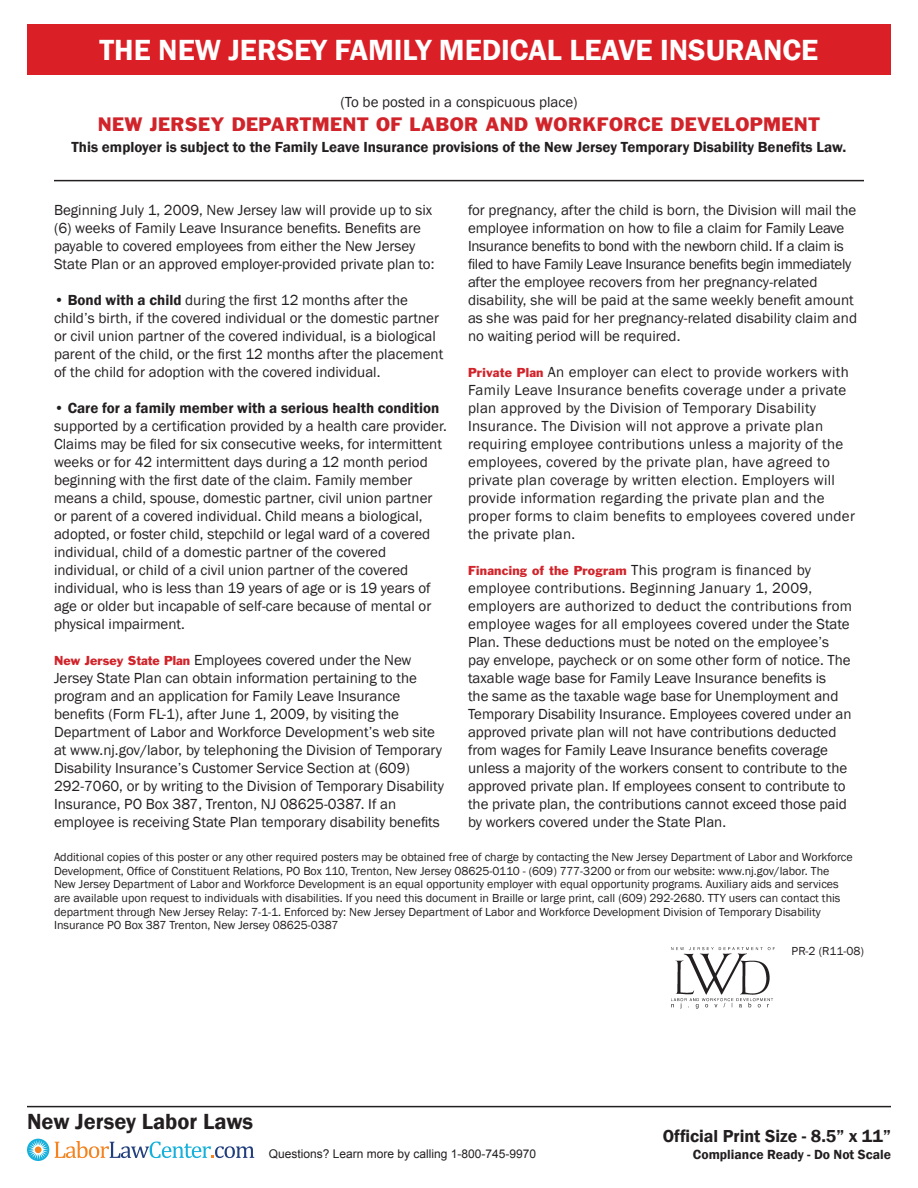
<style>
.page{position:relative;width:918px;height:1188px;background:#fff}
.page>*{position:absolute;margin:0;border:0;box-sizing:border-box;transform-origin:0 0}
.t1{font:600 30px "Franklin Gothic";color:#fff}
.t2{font:600 22.5px "Franklin Gothic";color:#231f20}
.Subhead_center{font:18px "Franklin Gothic";letter-spacing:.02em;color:#d1232a}
.t3{font:600 17.85px "Franklin Gothic";color:#231f20}
.Body_10{font:15px/18px "Franklin Gothic";color:#231f20}
.Body_10-2{font:15px/18px "Franklin Gothic";letter-spacing:.02em;color:#231f20}
.Subhead_center-2{font:600 15px "Franklin Gothic";color:#231f20}
.Subhead_center-3{font:15px "Franklin Gothic";color:#231f20}
.t4{font:600 13.65px "Franklin Gothic";color:#231f20}
.Body{font:12px/13.6px "Franklin Gothic";color:#231f20}
.t5{font:12px "Arial";color:#231f20}
.Footnote_right{font:12px "Franklin Gothic";color:#231f20}
.s1{font-weight:600}
.s2{font-size:12px;color:#d1232a}
</style>
<div class="page">
<hr style="left:27px;top:1106px;width:864px;height:1px;background:#231f20">
<svg style="left:27px;top:1139px;width:22px;height:22px"></svg>
<div style="left:35px;top:1146px;width:7px;height:7px;background:#f58320;border-radius:50%"></div>
<svg style="left:55px;top:1141px;width:199px;height:17px"></svg>
<div style="left:27px;top:24px;width:864px;height:50px;background:#da1f26"></div>
<hr style="left:54px;top:180px;width:810px;height:1px;background:#231f20">
<img style="left:671px;top:947px;width:104px;height:61px">
<p class="t1" style="left:100px;top:31px;width:720px">THE NEW JERSEY FAMILY MEDICAL LEAVE INSURANCE</p>
<p class="Subhead_center-3" style="left:340px;top:93px;width:239px">(To be posted in a conspicuous place)</p>
<p class="Subhead_center" style="left:98px;top:113px;width:724px">NEW JERSEY DEPARTMENT OF LABOR AND WORKFORCE DEVELOPMENT</p>
<p class="Subhead_center-2" style="left:72px;top:138px;width:776px">This employer is subject to the Family Leave Insurance provisions of the New Jersey Temporary Disability Benefits Law.</p>
<p class="Body_10" style="left:54px;top:201px;width:382px">Beginning July 1, 2009, New Jersey law will provide up to six (6) weeks of Family Leave Insurance benefits. Benefits are payable to covered employees from either the New Jersey State Plan or an approved employer-provided private plan to:</p>
<p class="Body_10" style="left:54px;top:291px;width:391px"><span class="s1">• Bond with a child</span> during the first 12 months after the child’s birth, if the covered individual or the domestic partner or civil union partner of the covered individual, is a biological parent of the child, or the first 12 months after the placement of the child for adoption with the covered individual.</p>
<p class="Body_10" style="left:54px;top:399px;width:394px"><span class="s1">• Care for a family member with a serious health condition </span>supported by a certification provided by a health care provider.<br>Claims may be filed for six consecutive weeks, for intermittent weeks or for 42 intermittent days during a 12 month period beginning with the first date of the claim. Family member means a child, spouse, domestic partner, civil union partner or parent of a covered individual. Child means a biological, adopted, or foster child, stepchild or legal ward of a covered individual, child of a domestic partner of the covered individual, or child of a civil union partner of the covered individual, who is less than 19 years of age or is 19 years of age or older but incapable of self-care because of mental or physical impairment.</p>
<p class="Body_10" style="left:54px;top:651px;width:391px"><span class="s2">New Jersey State Plan</span> Employees covered under the New Jersey State Plan can obtain information pertaining to the program and an application for Family Leave Insurance benefits (Form FL-1), after June 1, 2009, by visiting the Department of Labor and Workforce Development’s web site at www.nj.gov/labor, by telephoning the Division of Temporary Disability Insurance’s Customer Service Section at (609)<br>292-7060, or by writing to the Division of Temporary Disability Insurance, PO Box 387, Trenton, NJ 08625-0387. If an employee is receiving State Plan temporary disability benefits</p>
<p class="Body_10" style="left:468px;top:201px;width:391px">for pregnancy, after the child is born, the Division will mail the employee information on how to file a claim for Family Leave Insurance benefits to bond with the newborn child. If a claim is filed to have Family Leave Insurance benefits begin immediately after the employee recovers from her pregnancy-related disability, she will be paid at the same weekly benefit amount as she was paid for her pregnancy-related disability claim and no waiting period will be required.</p>
<p class="Body_10-2" style="left:468px;top:363px;width:388px"><span class="s2">Private Plan</span> An employer can elect to provide workers with Family Leave Insurance benefits coverage under a private plan approved by the Division of Temporary Disability Insurance. The Division will not approve a private plan requiring employee contributions unless a majority of the employees, covered by the private plan, have agreed to private plan coverage by written election. Employers will provide information regarding the private plan and the proper forms to claim benefits to employees covered under the private plan.</p>
<p class="Body_10" style="left:468px;top:561px;width:386px"><span class="s2">Financing of the Program</span> This program is financed by employee contributions. Beginning January 1, 2009, employers are authorized to deduct the contributions from employee wages for all employees covered under the State Plan. These deductions must be noted on the employee’s pay envelope, paycheck or on some other form of notice. The taxable wage base for Family Leave Insurance benefits is<br>the same as the taxable wage base for Unemployment and Temporary Disability Insurance. Employees covered under an approved private plan will not have contributions deducted from wages for Family Leave Insurance benefits coverage unless a majority of the workers consent to contribute to the approved private plan. If employees consent to contribute to the private plan, the contributions cannot exceed those paid by workers covered under the State Plan.</p>
<p class="Body" style="left:54px;top:850px;width:800px">Additional copies of this poster or any other required posters may be obtained free of charge by contacting the New Jersey Department of Labor and Workforce Development, Office of Constituent Relations, PO Box 110, Trenton, New Jersey 08625-0110 - (609) 777-3200 or from our website: www.nj.gov/labor. The New Jersey Department of Labor and Workforce Development is an equal opportunity employer with equal opportunity programs. Auxiliary aids and services are available upon request to individuals with disabilities. If you need this document in Braille or large print, call (609) 292-2680. TTY users can contact this department through New Jersey Relay: 7-1-1. Enforced by: New Jersey Department of Labor and Workforce Development Division of Temporary Disability Insurance PO Box 387 Trenton, New Jersey 08625-0387</p>
<p class="Footnote_right" style="left:792px;top:943px;width:74px">PR-2 (R11-08)</p>
<h2 class="t2" style="left:27px;top:1107px;width:228px">New Jersey Labor Laws</h2>
<p class="t5" style="left:269px;top:1146px;width:269px">Questions? Learn more by calling 1-800-745-9970</p>
<p class="t3" style="left:663px;top:1125px;width:230px">Official Print Size - 8.5” x 11”</p>
<p class="t4" style="left:693px;top:1146px;width:200px">Compliance Ready - Do Not Scale</p>
</div>
